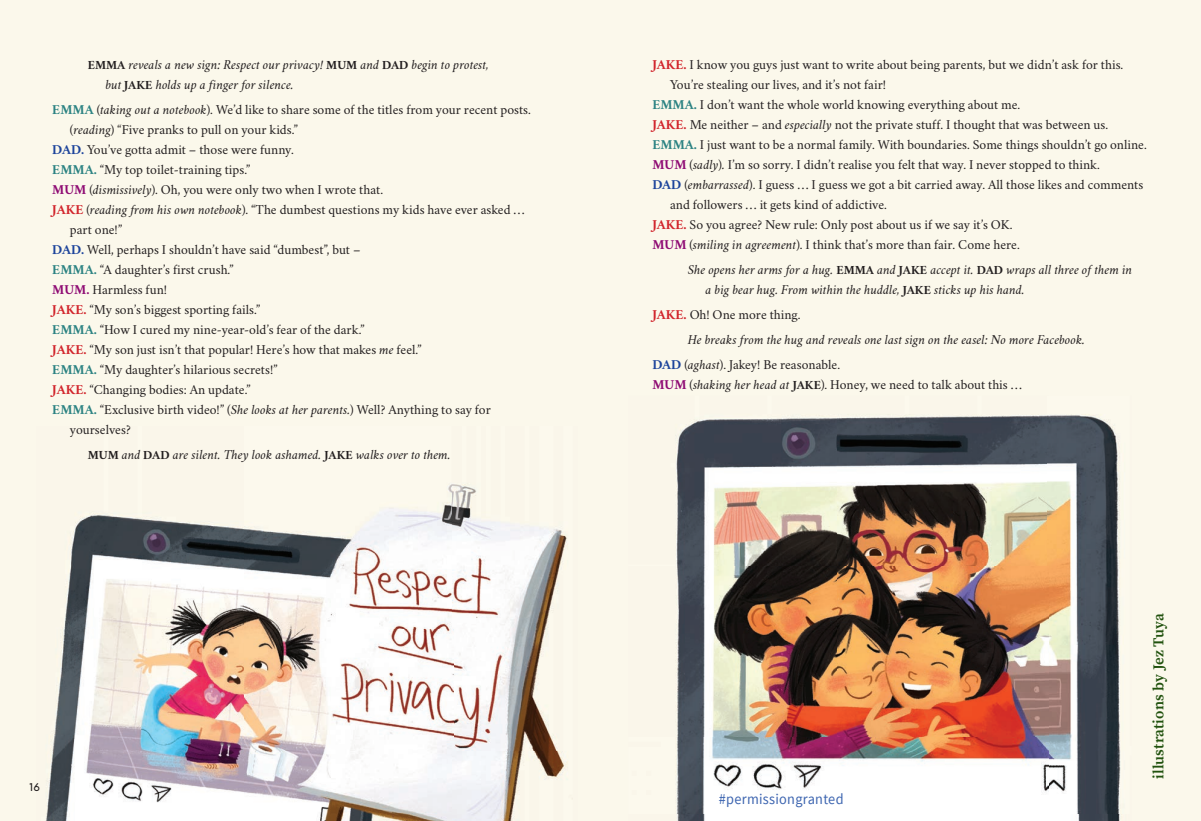
<style>
.page{position:relative;width:1201px;height:821px;background:#fff}
.page>*{position:absolute;margin:0;border:0;box-sizing:border-box;transform-origin:0 0}
.t1{font:600 15px "Source Serif Pro";letter-spacing:.01em;color:#21520e}
.t2{font:15px "Source Sans Pro";letter-spacing:.02em;color:#3d65b0;scale:.95 1}
.t3{font:13.75px "Whero";color:#231f20}
.t4{font:italic 13.75px/20px "Whero";color:#231f20}
.t5{font:11.25px "Aronui";color:#231f20}
.s1{font-weight:700;font-style:normal;font-size:12.5px}
.s2{font-weight:700;color:#2b8282}
.s3{font-style:italic}
.s4{font-weight:700;color:#1d449b}
.s5{font-weight:700;color:#8e0a73}
.s6{font-weight:700;color:#d1232a}
.s7{font-weight:700;font-size:12.5px}
</style>
<div class="page">
<div style="left:0;top:0;width:600px;height:821px;background:#fbf8eb"></div>
<img style="left:46px;top:484px;width:521px;height:337px">
<div style="left:600px;top:0;width:601px;height:821px;background:#fbf8eb"></div>
<img style="left:676px;top:415px;width:445px;height:406px">
<p class="t4" style="left:105px;top:54px;width:385px;text-indent:-18px"><span class="s1">EMMA</span> reveals a new sign: Respect our privacy! <span class="s1">MUM</span> and <span class="s1">DAD</span> begin to protest, but <span class="s1">JAKE</span> holds up a finger for silence.</p>
<p class="t3" style="left:52px;top:101px;width:480px"><span class="s2">EMMA</span> (<span class="s3">taking out a notebook</span>). We’d like to share some of the titles from your recent posts.</p>
<p class="t3" style="left:70px;top:121px;width:229px">(<span class="s3">reading</span>) “Five pranks to pull on your kids.”</p>
<p class="t3" style="left:52px;top:141px;width:243px"><span class="s4">DAD.</span> You’ve gotta admit – those were funny.</p>
<p class="t3" style="left:52px;top:161px;width:200px"><span class="s2">EMMA.</span> “My top toilet-training tips.”</p>
<p class="t3" style="left:52px;top:181px;width:332px"><span class="s5">MUM</span> (<span class="s3">dismissively</span>). Oh, you were only two when I wrote that.</p>
<p class="t3" style="left:52px;top:201px;width:474px"><span class="s6">JAKE</span> (<span class="s3">reading from his own notebook</span>). “The dumbest questions my kids have ever asked …</p>
<p class="t3" style="left:70px;top:221px;width:54px">part one!”</p>
<p class="t3" style="left:52px;top:241px;width:310px"><span class="s4">DAD.</span> Well, perhaps I shouldn’t have said “dumbest”, but –</p>
<p class="t3" style="left:52px;top:261px;width:183px"><span class="s2">EMMA.</span> “A daughter’s first crush.”</p>
<p class="t3" style="left:52px;top:281px;width:116px"><span class="s5">MUM.</span> Harmless fun!</p>
<p class="t3" style="left:52px;top:301px;width:209px"><span class="s6">JAKE.</span> “My son’s biggest sporting fails.”</p>
<p class="t3" style="left:52px;top:321px;width:314px"><span class="s2">EMMA.</span> “How I cured my nine-year-old’s fear of the dark.”</p>
<p class="t3" style="left:52px;top:341px;width:371px"><span class="s6">JAKE.</span> “My son just isn’t that popular! Here’s how that makes <span class="s3">me</span> feel.”</p>
<p class="t3" style="left:52px;top:361px;width:227px"><span class="s2">EMMA.</span> “My daughter’s hilarious secrets!”</p>
<p class="t3" style="left:52px;top:381px;width:200px"><span class="s6">JAKE.</span> “Changing bodies: An update.”</p>
<p class="t3" style="left:52px;top:401px;width:440px"><span class="s2">EMMA.</span> “Exclusive birth video!” (<span class="s3">She looks at her parents.</span>) Well? Anything to say for</p>
<p class="t3" style="left:70px;top:421px;width:62px">yourselves?</p>
<p class="t4" style="left:88px;top:444px;width:364px"><span class="s1">MUM</span> and <span class="s1">DAD</span> are silent. They look ashamed. <span class="s1">JAKE</span> walks over to them.</p>
<p class="t5" style="left:29px;top:782px;width:12px">16</p>
<p class="t3" style="left:652px;top:56px;width:472px"><span class="s6">JAKE.</span> I know you guys just want to write about being parents, but we didn’t ask for this.</p>
<p class="t3" style="left:670px;top:76px;width:217px">You’re stealing our lives, and it’s not fair!</p>
<p class="t3" style="left:652px;top:96px;width:370px"><span class="s2">EMMA.</span> I don’t want the whole world knowing everything about me.</p>
<p class="t3" style="left:652px;top:116px;width:457px"><span class="s6">JAKE.</span> Me neither – and <span class="s3">especially</span> not the private stuff. I thought that was between us.</p>
<p class="t3" style="left:652px;top:136px;width:496px"><span class="s2">EMMA.</span> I just want to be a normal family. With boundaries. Some things shouldn’t go online.</p>
<p class="t3" style="left:652px;top:156px;width:449px"><span class="s5">MUM</span> (<span class="s3">sadly</span>)<span class="s3">.</span> I’m so sorry. I didn’t realise you felt that way. I never stopped to think.</p>
<p class="t3" style="left:652px;top:176px;width:493px"><span class="s4">DAD</span> (<span class="s3">embarrassed</span>). I guess … I guess we got a bit carried away. All those likes and comments</p>
<p class="t3" style="left:670px;top:196px;width:218px">and followers … it gets kind of addictive.</p>
<p class="t3" style="left:652px;top:216px;width:362px"><span class="s6">JAKE.</span> So you agree? New rule: Only post about us if we say it’s OK.</p>
<p class="t3" style="left:652px;top:236px;width:369px"><span class="s5">MUM</span> (<span class="s3">smiling in agreement</span>). I think that’s more than fair. Come here.</p>
<p class="t4" style="left:706px;top:259px;width:428px;text-indent:-18px">She opens her arms for a hug. <span class="s1">EMMA</span> and <span class="s1">JAKE</span> accept it. <span class="s1">DAD</span> wraps all three of them in a big bear hug. From within the huddle, <span class="s1">JAKE</span> sticks up his hand.</p>
<p class="t3" style="left:652px;top:306px;width:150px"><span class="s6">JAKE.</span> Oh! One more thing.</p>
<p class="t4" style="left:688px;top:329px;width:399px">He breaks from the hug and reveals one last sign on the easel: No more Facebook.</p>
<p class="t3" style="left:652px;top:356px;width:189px"><span class="s4">DAD</span> (<span class="s3">aghast</span>). Jakey! Be reasonable.</p>
<p class="t3" style="left:652px;top:376px;width:371px"><span class="s5">MUM</span> (<span class="s3">shaking her head at</span> <span class="s7">JAKE</span>). Honey, we need to talk about this …</p>
<p class="t2" style="left:719px;top:789px;width:133px">#permissiongranted</p>
<p class="t1" style="left:1152px;top:779px;width:167px;rotate:-90deg">illustrations by Jez Tuya</p>
</div>
